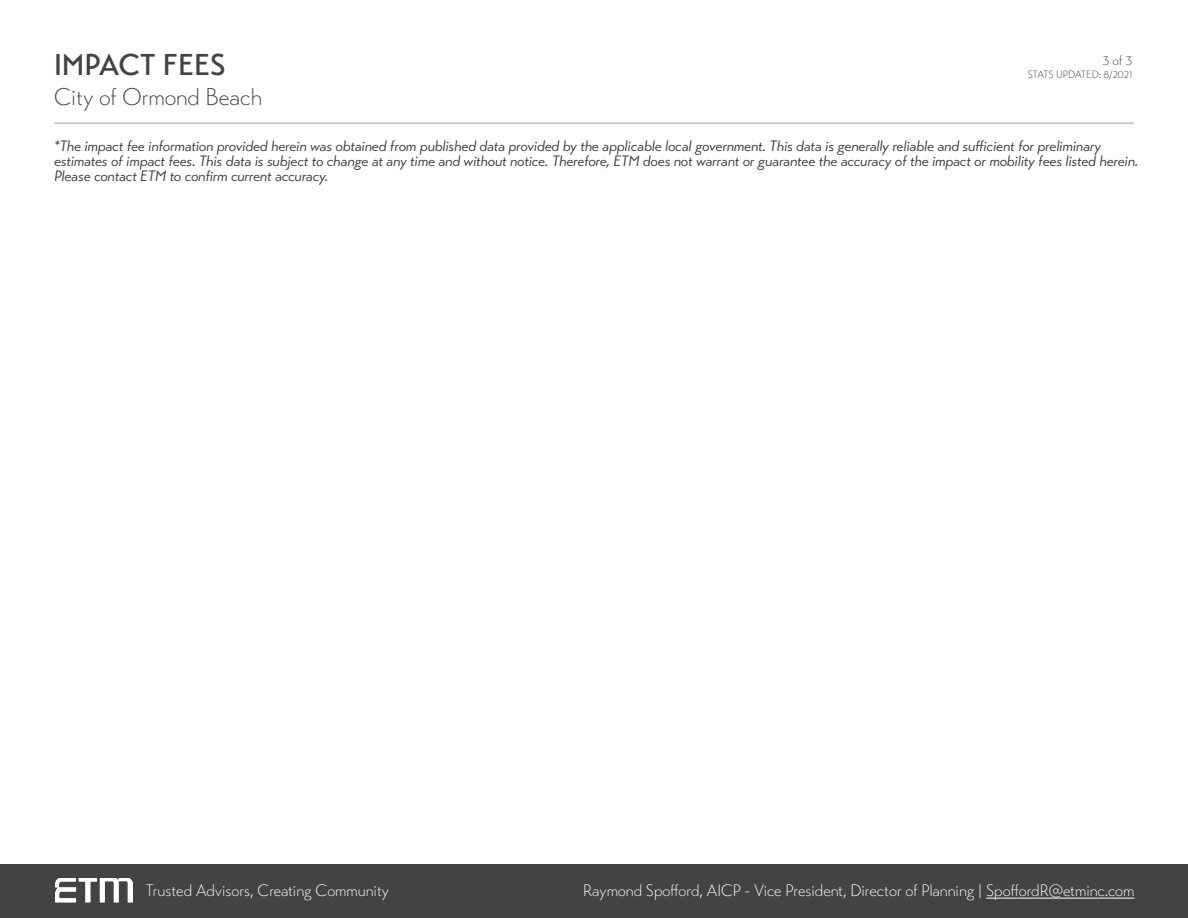
<style>
.page{position:relative;width:1188px;height:918px;background:#fff}
.page>*{position:absolute;margin:0;border:0;box-sizing:border-box;transform-origin:0 0}
.t1{font:500 30px "Transat";color:#434343}
.t2{font:300 24px "Transat";color:#434343}
.t3{font:300 16.5px "Transat";color:#fff}
.t4{font:italic 15px/15px "Transat Standard";color:#3e3e3f}
.t5{font:300 13.5px "Transat";color:#3e3e3f}
.t6{font:300 10.5px "Transat";color:#3e3e3f}
</style>
<div class="page">
<div style="left:0;top:864px;width:1188px;height:54px;background:#434343"></div>
<img style="left:56px;top:878px;width:76px;height:25px">
<hr style="left:54px;top:122px;width:1080px;height:2px;background:#bfc0c3">
<hr style="left:986px;top:898px;width:148px;height:1px;background:#fff">
<h1 class="t1" style="left:54px;top:47px;width:173px">IMPACT FEES</h1>
<p class="t5" style="left:1102px;top:53px;width:32px">3 of 3</p>
<p class="t6" style="left:1028px;top:69px;width:106px">STATS UPDATED: 8/2021</p>
<p class="t2" style="left:54px;top:83px;width:210px">City of Ormond Beach</p>
<p class="t4" style="left:54px;top:139px;width:1086px">*The impact fee information provided herein was obtained from published data provided by the applicable local government. This data is generally reliable and sufficient for preliminary estimates of impact fees. This data is subject to change at any time and without notice. Therefore, ETM does not warrant or guarantee the accuracy of the impact or mobility fees listed herein.<br>Please contact ETM to confirm current accuracy.</p>
<p class="t3" style="left:146px;top:881px;width:245px">Trusted Advisors, Creating Community</p>
<p class="t3" style="left:583px;top:881px;width:553px">Raymond Spofford, AICP - Vice President, Director of Planning | SpoffordR@etminc.com</p>
</div>
